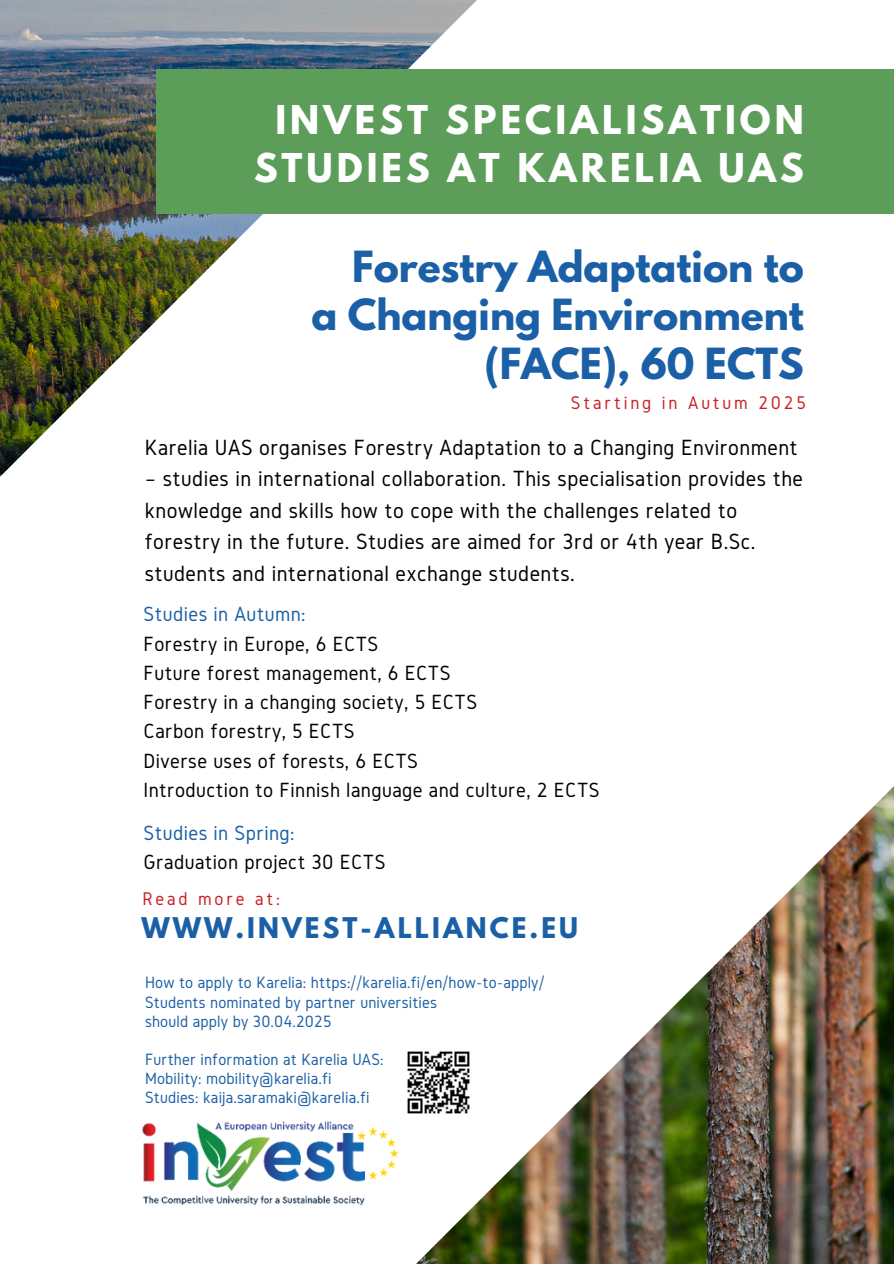
<style>
.page{position:relative;width:894px;height:1264px;background:#fff}
.page>*{position:absolute;margin:0;border:0;box-sizing:border-box;transform-origin:0 0}
.t1{font:700 37.95px/48.3px "League Spartan";color:#1b60a6;text-align:right}
.t2{font:700 35.1px/47.2px "League Spartan";letter-spacing:.115em;color:#fff;text-align:right}
.t3{font:700 25.2px "League Spartan";letter-spacing:.12em;color:#1b60a6}
.t4{font:22.8px/31.5px "Gidole";letter-spacing:.02em;color:#000}
.t5{font:21.3px/29.2px "Gidole";letter-spacing:.02em;color:#000}
.t6{font:19.05px "Gidole";letter-spacing:.15em;color:#c91e23}
.t7{font:16.95px "Gidole";letter-spacing:.01em;color:#1b60a6}
.s1{color:#1b60a6}
</style>
<div class="page">
<img style="left:0;top:0;width:893px;height:1263px">
<div style="left:156px;top:69px;width:737px;height:144px;background:#5d9d5a"></div>
<img style="left:131px;top:1111px;width:273px;height:104px">
<img style="left:403px;top:1047px;width:70px;height:69px">
<h2 class="t2" style="left:254px;top:101px;width:551px">INVEST SPECIALISATION<br>STUDIES AT KARELIA UAS</h2>
<p class="t1" style="left:311px;top:247px;width:494px">Forestry Adaptation to<br>a Changing Environment (FACE), 60 ECTS</p>
<p class="t6" style="left:570px;top:392px;width:236px">Starting in Autum 2025</p>
<p class="t4" style="left:145px;top:431px;width:654px">Karelia UAS organises Forestry Adaptation to a Changing Environment</p>
<p class="t4" style="left:145px;top:462px;width:659px">– studies in international collaboration. This specialisation provides the knowledge and skills how to cope with the challenges related to forestry in the future. Studies are aimed for 3rd or 4th year B.Sc. students and international exchange students.</p>
<h6 class="t5" style="left:143px;top:599px;width:457px"><span class="s1">Studies in Autumn:<br></span>Forestry in Europe, 6 ECTS<br>Future forest management, 6 ECTS<br>Forestry in a changing society, 5 ECTS<br>Carbon forestry, 5 ECTS<br>Diverse uses of forests, 6 ECTS<br>Introduction to Finnish language and culture, 2 ECTS</h6>
<h4 class="t5" style="left:143px;top:817px;width:243px"><span class="s1">Studies in Spring:<br></span>Graduation project 30 ECTS</h4>
<p class="t6" style="left:142px;top:887px;width:139px">Read more at:</p>
<h1 class="t3" style="left:141px;top:915px;width:438px">WWW.INVEST-ALLIANCE.EU</h1>
<h5 class="t7" style="left:145px;top:973px;width:401px">How to apply to Karelia: https://karelia.fi/en/how-to-apply/</h5>
<h5 class="t7" style="left:145px;top:992px;width:293px">Students nominated by partner universities</h5>
<p class="t7" style="left:145px;top:1011px;width:188px">should apply by 30.04.2025</p>
<h6 class="t7" style="left:145px;top:1049px;width:240px">Further information at Karelia UAS:</h6>
<h3 class="t7" style="left:145px;top:1069px;width:188px">Mobility: mobility@karelia.fi</h3>
<p class="t7" style="left:145px;top:1088px;width:226px">Studies: kaija.saramaki@karelia.fi</p>
</div>
